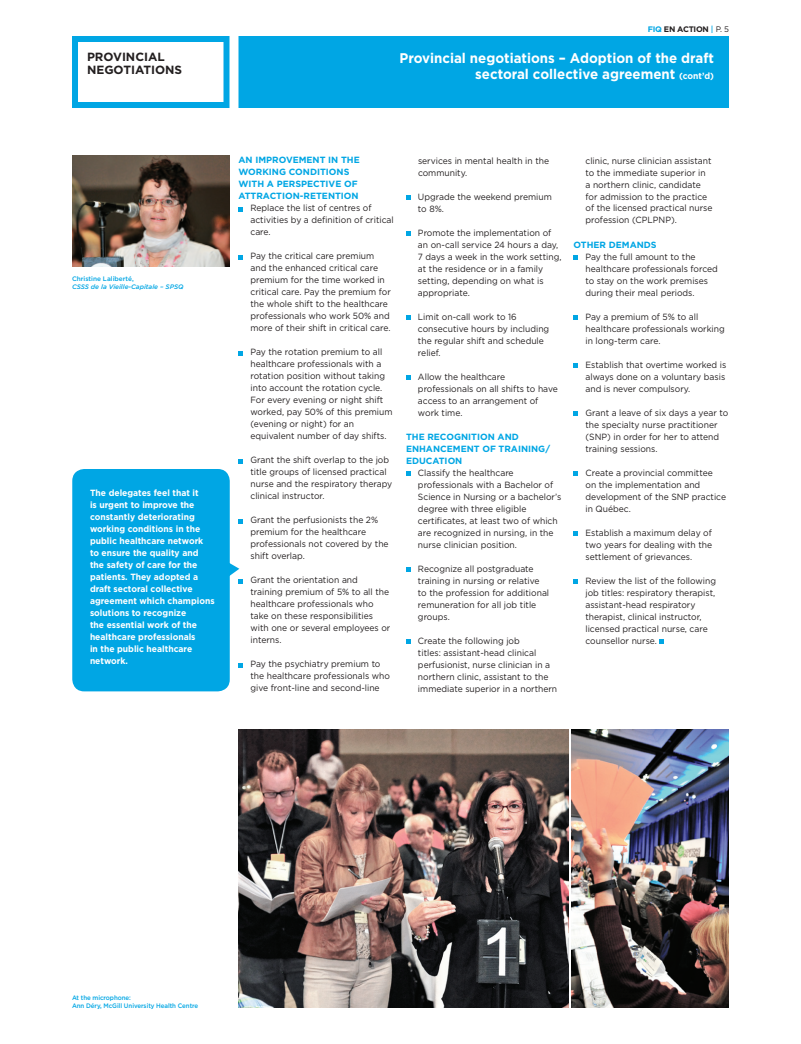
<style>
.page{position:relative;width:801px;height:1044px;background:#fff}
.page>*{position:absolute;margin:0;border:0;box-sizing:border-box;transform-origin:0 0}
.t1{font:700 14px/16px "Gotham";color:#fff;text-align:right;scale:.95 1}
.t2{font:700 11.9px/13.6px "Gotham";color:#231f20}
.t3{font:9px/12px "Gotham";color:#231f20;scale:.95 1}
.t4{font:700 9px/12px "Gotham";color:#fff;scale:.95 1}
.t5{font:700 9px/12px "Gotham";color:#00a6e4}
.t6{font:700 8px "Gotham";letter-spacing:-.03em;color:#231f20}
.t7{font:500 6.5px/8px "Gotham";letter-spacing:-.01em;color:#00a6e4;scale:.95 1}
.t8{font:italic 500 6.5px "Gotham";color:#00a6e4}
.t9{font:500 6.5px "Gotham";letter-spacing:-.01em;color:#00a6e4}
.s1{color:#00a6e4}
.s2{font-weight:500;color:#00a6e4}
.s3{font-weight:400}
.s4{font-size:9px}
</style>
<div class="page">
<div style="left:72px;top:36px;width:158px;height:72px;border:6px solid #00a6e4"></div>
<div style="left:242px;top:39px;width:484px;height:66px;background:#00a6e4"></div>
<div style="left:238px;top:36px;width:491px;height:72px;border:6px solid #00a6e4"></div>
<svg style="left:238px;top:207px;width:5px;height:4px"></svg>
<svg style="left:238px;top:255px;width:5px;height:4px"></svg>
<svg style="left:238px;top:351px;width:5px;height:4px"></svg>
<svg style="left:238px;top:459px;width:5px;height:4px"></svg>
<svg style="left:238px;top:519px;width:5px;height:4px"></svg>
<svg style="left:238px;top:663px;width:5px;height:4px"></svg>
<svg style="left:406px;top:195px;width:4px;height:5px"></svg>
<svg style="left:406px;top:231px;width:4px;height:5px"></svg>
<svg style="left:406px;top:315px;width:4px;height:5px"></svg>
<svg style="left:406px;top:375px;width:4px;height:5px"></svg>
<svg style="left:406px;top:471px;width:4px;height:5px"></svg>
<svg style="left:406px;top:567px;width:4px;height:5px"></svg>
<svg style="left:406px;top:639px;width:4px;height:5px"></svg>
<svg style="left:574px;top:255px;width:4px;height:5px"></svg>
<svg style="left:574px;top:315px;width:4px;height:5px"></svg>
<svg style="left:574px;top:363px;width:4px;height:5px"></svg>
<svg style="left:574px;top:411px;width:4px;height:5px"></svg>
<svg style="left:574px;top:471px;width:4px;height:5px"></svg>
<svg style="left:574px;top:531px;width:4px;height:5px"></svg>
<svg style="left:574px;top:579px;width:4px;height:5px"></svg>
<svg style="left:660px;top:639px;width:4px;height:5px"></svg>
<img style="left:572px;top:729px;width:157px;height:279px">
<img style="left:238px;top:729px;width:330px;height:279px">
<div style="left:72px;top:469px;width:158px;height:222px;background:#00a6e4;border-radius:12px"></div>
<svg style="left:229px;top:560px;width:14px;height:23px"></svg>
<img style="left:72px;top:156px;width:158px;height:111px">
<p class="t6" style="left:648px;top:24px;width:83px"><span class="s1">FIQ</span> en action <span class="s2">|</span> <span class="s3">p. 5</span></p>
<h2 class="t2" style="left:87px;top:50px;width:97px">Provincial negotiations</h2>
<h1 class="t1" style="left:400px;top:49px;width:333px">Provincial negotiations – Adoption of the draft sectoral collective agreement <span class="s4">(cont’d)</span></h1>
<p class="t9" style="left:72px;top:275px;width:63px">Christine Laliberté,</p>
<p class="t8" style="left:72px;top:283px;width:113px">CSSS de la Vieille-Capitale – SPSQ</p>
<p class="t4" style="left:90px;top:487px;width:133px">The delegates feel that it<br>is urgent to improve the constantly deteriorating working conditions in the public healthcare network to ensure the quality and the safety of care for the patients. They adopted a draft sectoral collective agreement which champions solutions to recognize<br>the essential work of the healthcare professionals<br>in the public healthcare network.</p>
<p class="t5" style="left:238px;top:154px;width:123px">An improvement in th e working conditions with a perspective of attraction-retention</p>
<p class="t3" style="left:250px;top:202px;width:152px">Replace the list of centres of activities by a definition of critical care.</p>
<p class="t3" style="left:250px;top:250px;width:149px;text-indent:-7px">Pay the critical care premium and the enhanced critical care premium for the time worked in critical care. Pay the premium for the whole shift to the healthcare professionals who work 50% and more of their shift in critical care.</p>
<p class="t3" style="left:250px;top:346px;width:151px;text-indent:-7px">Pay the rotation premium to all healthcare professionals with a rotation position without taking into account the rotation cycle.<br>For every evening or night shift worked, pay 50% of this premium (evening or night) for an equivalent number of day shifts.</p>
<p class="t3" style="left:250px;top:454px;width:151px">Grant the shift overlap to the job title groups of licensed practical nurse and the respiratory therapy clinical instructor.</p>
<p class="t3" style="left:250px;top:514px;width:147px">Grant the perfusionists the 2% premium for the healthcare professionals not covered by the shift overlap.</p>
<p class="t3" style="left:250px;top:574px;width:149px">Grant the orientation and training premium of 5% to all the healthcare professionals who take on these responsibilities with one or several employees or interns.</p>
<p class="t3" style="left:250px;top:658px;width:148px;text-indent:-7px">Pay the psychiatry premium to the healthcare professionals who give front-line and second-line</p>
<p class="t3" style="left:418px;top:154px;width:140px">services in mental health in the community.</p>
<p class="t3" style="left:418px;top:190px;width:143px">Upgrade the weekend premium to 8%.</p>
<p class="t3" style="left:418px;top:226px;width:153px;text-indent:-7px">Promote the implementation of an on-call service 24 hours a day,<br>7 days a week in the work setting, at the residence or in a family setting, depending on what is appropriate.</p>
<p class="t3" style="left:418px;top:310px;width:140px">Limit on-call work to 16 consecutive hours by including the regular shift and schedule relief.</p>
<p class="t3" style="left:418px;top:370px;width:149px">Allow the healthcare professionals on all shifts to have access to an arrangement of work time.</p>
<p class="t5" style="left:406px;top:430px;width:146px">Th e recognition and enhancement of training/ education</p>
<p class="t3" style="left:418px;top:466px;width:153px">Classify the healthcare professionals with a Bachelor of<br>Science in N ursing or a bachelor’s degree with three eligible certificates, at least two of which are recognized in nursing, in the nurse clinician position.</p>
<p class="t3" style="left:418px;top:562px;width:140px">Recognize all postgraduate training in nursing or relative to the profession for additional remuneration for all job title groups.</p>
<p class="t3" style="left:418px;top:634px;width:148px">Create the following job<br>titles: assistant-head clinical perfusionist, nurse clinician in a northern clinic, assistant to the immediate superior in a northern</p>
<p class="t3" style="left:586px;top:154px;width:135px">clinic, nurse clinician assistant to the immediate superior in a northern clinic, candidate for admission to the practice of the licensed practical nurse profession (CPLPNP</p>
<p class="t3" style="left:671px;top:214px;width:8px">).</p>
<p class="t5" style="left:574px;top:238px;width:85px">Oth er demands</p>
<p class="t3" style="left:585px;top:250px;width:141px;text-indent:-7px">Pay the full amount to the healthcare professionals forced to stay on the work premises during their meal periods.</p>
<p class="t3" style="left:585px;top:310px;width:148px;text-indent:-7px">Pay a premium of 5% to all healthcare professionals working in long-term care.</p>
<p class="t3" style="left:585px;top:358px;width:150px;text-align:justify">Establish that overtime worked is always done on a voluntary basis and is never compulsory.</p>
<p class="t3" style="left:585px;top:406px;width:152px">Grant a leave of six days a year to the specialty nurse practitioner (SNP) in order for her to attend training sessions.</p>
<p class="t3" style="left:585px;top:466px;width:150px">Create a provincial committee<br>on the implementation and development of the SNP practice in Québec.</p>
<p class="t3" style="left:585px;top:526px;width:135px;text-align:justify">Establish a maximum delay of two years for dealing with the settlement of grievances.</p>
<p class="t3" style="left:585px;top:574px;width:139px">Review the list of the following job titles: respiratory therapist, assistant-head respiratory therapist, clinical instructor, licensed practical nurse, care counsellor nurse.</p>
<p class="t7" style="left:72px;top:994px;width:134px">At the microphone:<br>Ann Déry, McGill U niversity Health Centre</p>
</div>
